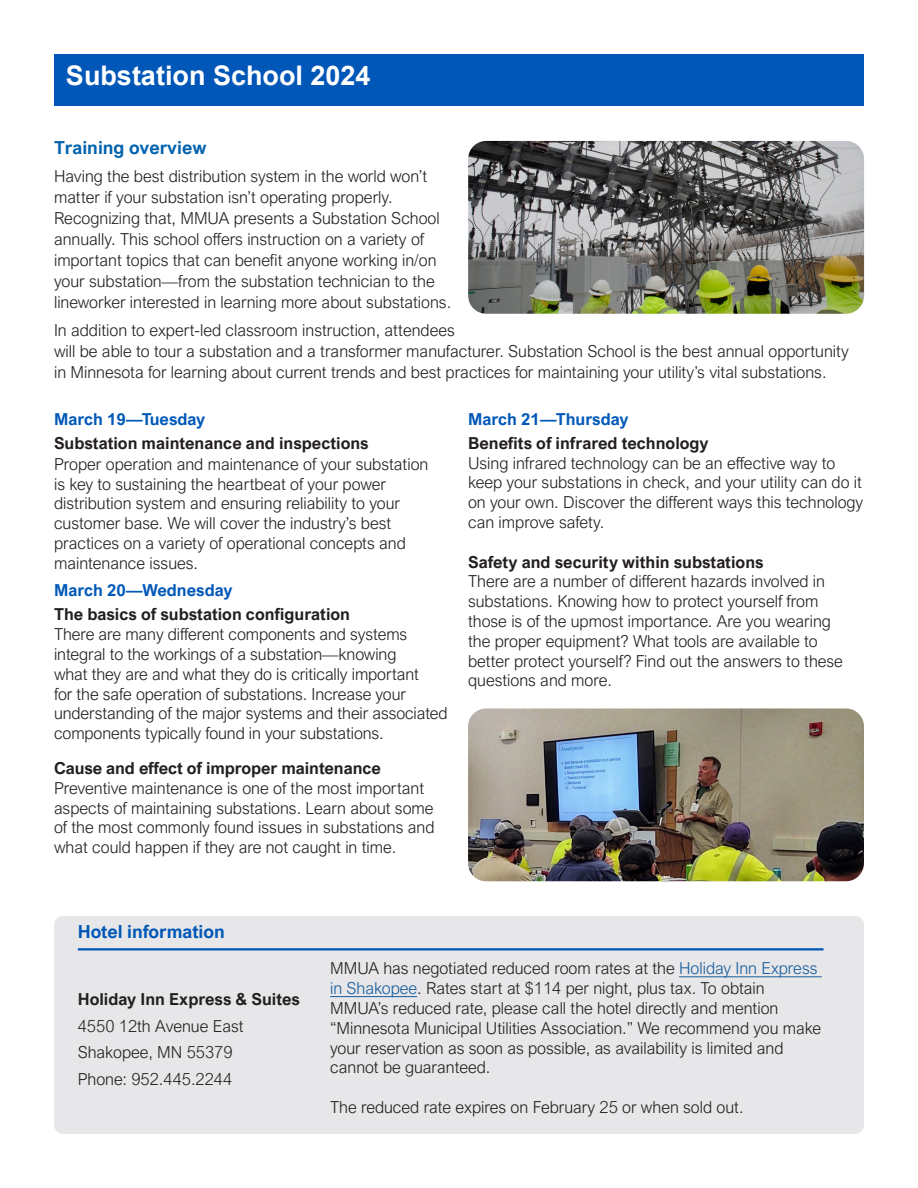
<style>
.page{position:relative;width:918px;height:1188px;background:#fff}
.page>*{position:absolute;margin:0;border:0;box-sizing:border-box;transform-origin:0 0}
.t1{font:700 27px "Arial";color:#fff}
.Body_Text{font:700 18px "Arial Nova";color:#0162ae}
.t2{font:700 18px "Arial Nova";color:#0057b7}
.Brochure_text_demi{font:300 16.5px/19.8px "Arial Nova";color:#231f20}
.Body_Text-2{font:300 16.5px/21px "Arial Nova";color:#231f20}
.Brochure_text_demi-2{font:700 16.5px "Arial Nova";color:#231f20}
.MMUA_Headline_16_Red{font:700 16.5px "Arial Nova";color:#231f20}
.MMUA_Headline_16_Red-2{font:700 16.5px "Arial Nova";color:#0058b8}
.Brochure_text_demi-3{font:700 16.5px "Arial Nova";color:#0058b8}
.MMUA_Headline_12{font:700 16.5px "Arial Nova";color:#0058b8}
.s1{color:#175d9e}
</style>
<div class="page">
<div style="left:54px;top:54px;width:810px;height:52px;background:#0057b7"></div>
<div style="left:54px;top:916px;width:810px;height:218px;background:#e1e2e4;border-radius:9px"></div>
<hr style="left:78px;top:948px;width:746px;height:2px;background:#0057b7">
<hr style="left:679px;top:976px;width:143px;height:1px;background:#175d9e">
<hr style="left:330px;top:996px;width:87px;height:1px;background:#175d9e">
<img style="left:468px;top:708px;width:396px;height:173px">
<img style="left:468px;top:141px;width:396px;height:173px">
<p class="t1" style="left:66px;top:57px;width:306px">Substation School 2024</p>
<p class="Body_Text" style="left:54px;top:137px;width:154px">Training overview</p>
<p class="Body_Text-2" style="left:54px;top:165px;width:399px">Having the best distribution system in the world won’t matter if your substation isn’t operating properly.<br>Recognizing that, MMUA presents a Substation School annually. This school offers instruction on a variety of important topics that can benefit anyone working in/on your substation—from the substation technician to the lineworker interested in learning more about substations.</p>
<p class="Body_Text-2" style="left:54px;top:319px;width:796px">In addition to expert-led classroom instruction, attendees<br>will be able to tour a substation and a transformer manufacturer. Substation School is the best annual opportunity in Minnesota for learning about current trends and best practices for maintaining your utility’s vital substations.</p>
<p class="MMUA_Headline_12" style="left:54px;top:409px;width:153px">March 19—Tuesday</p>
<p class="Brochure_text_demi-2" style="left:54px;top:433px;width:316px">Substation maintenance and inspections</p>
<p class="Brochure_text_demi" style="left:54px;top:454px;width:376px">Proper operation and maintenance of your substation is key to sustaining the heartbeat of your power distribution system and ensuring reliability to your customer base. We will cover the industry’s best practices on a variety of operational concepts and maintenance issues.</p>
<p class="MMUA_Headline_16_Red-2" style="left:54px;top:581px;width:180px">March 20—Wednesday</p>
<p class="MMUA_Headline_16_Red" style="left:54px;top:605px;width:298px">The basics of substation configuration</p>
<p class="Brochure_text_demi" style="left:54px;top:625px;width:395px">There are many different components and systems integral to the workings of a substation—knowing<br>what they are and what they do is critically important<br>for the safe operation of substations. Increase your understanding of the major systems and their associated components typically found in your substations.</p>
<p class="Brochure_text_demi-2" style="left:54px;top:759px;width:328px">Cause and effect of improper maintenance</p>
<p class="Brochure_text_demi" style="left:54px;top:778px;width:382px">Preventive maintenance is one of the most important aspects of maintaining substations. Learn about some of the most commonly found issues in substations and what could happen if they are not caught in time.</p>
<p class="Brochure_text_demi-3" style="left:468px;top:409px;width:162px">March 21—Thursday</p>
<p class="Brochure_text_demi-2" style="left:468px;top:433px;width:242px">Benefits of infrared technology</p>
<p class="Brochure_text_demi" style="left:468px;top:453px;width:397px">Using infrared technology can be an effective way to keep your substations in check, and your utility can do it on your own. Discover the different ways this technology can improve safety.</p>
<p class="Brochure_text_demi-2" style="left:468px;top:552px;width:297px">Safety and security within substations</p>
<p class="Brochure_text_demi" style="left:468px;top:572px;width:376px">There are a number of different hazards involved in substations. Knowing how to protect yourself from those is of the upmost importance. Are you wearing the proper equipment? What tools are available to better protect yourself? Find out the answers to these questions and more.</p>
<p class="t2" style="left:78px;top:921px;width:149px">Hotel information</p>
<p class="Brochure_text_demi-2" style="left:78px;top:990px;width:224px">Holiday Inn Express &amp; Suites</p>
<p class="Body_Text-2" style="left:78px;top:1016px;width:167px">4550 12th Avenue East</p>
<p class="Body_Text-2" style="left:78px;top:1042px;width:156px">Shakopee, MN 55379</p>
<p class="Body_Text-2" style="left:78px;top:1069px;width:156px">Phone: 952.445.2244</p>
<p class="Body_Text-2" style="left:330px;top:959px;width:493px;line-height:19.8px">MMUA has negotiated reduced room rates at the <span class="s1">Holiday Inn Express in Shakopee</span>. Rates start at $114 per night, plus tax. To obtain MMUA’s reduced rate, please call the hotel directly and mention “Minnesota Municipal Utilities Association.” We recommend you make your reservation as soon as possible, as availability is limited and cannot be guaranteed.</p>
<p class="Body_Text-2" style="left:330px;top:1097px;width:415px">The reduced rate expires on February 25 or when sold out.</p>
</div>
